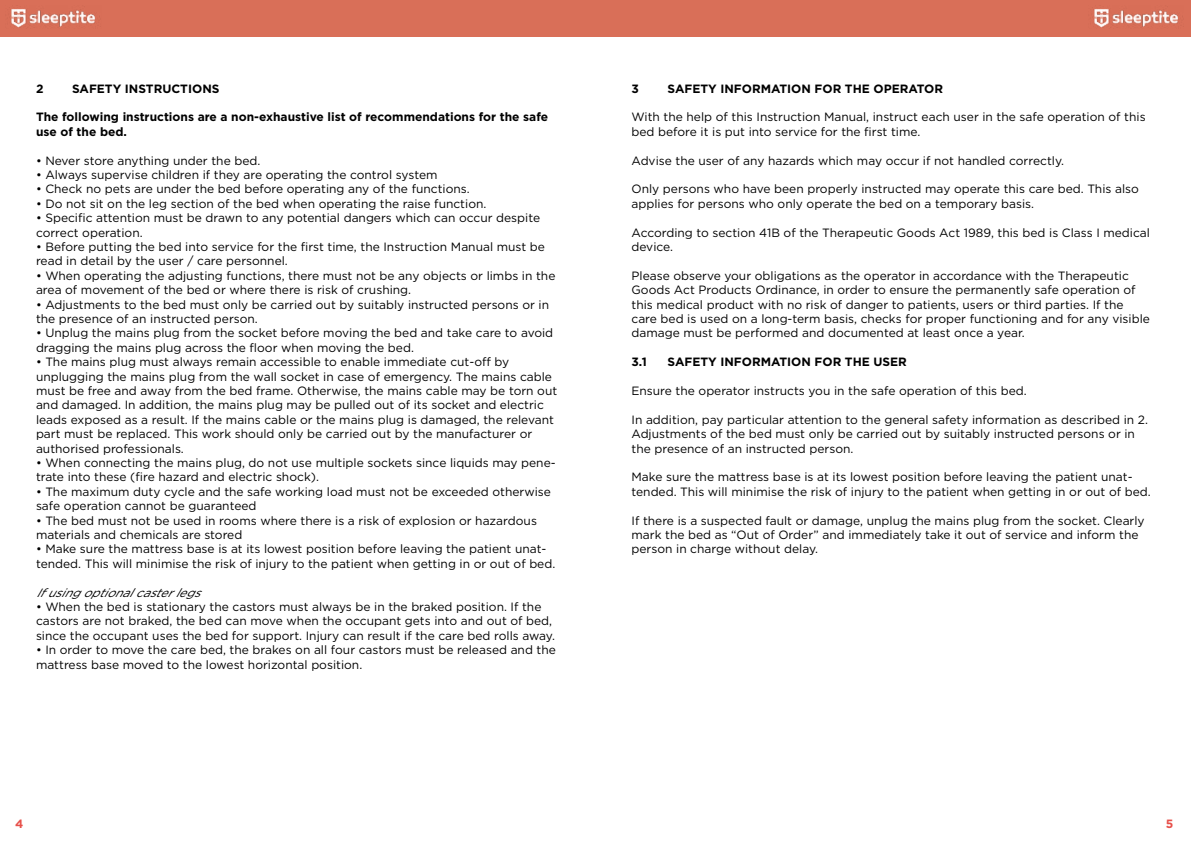
<style>
.page{position:relative;width:1191px;height:842px;background:#fff}
.page>*{position:absolute;margin:0;border:0;box-sizing:border-box;transform-origin:0 0}
.t1{font:12px/14.4px "Gotham";color:#000}
.t2{font:700 12px/14.4px "Gotham";color:#000}
.t3{font:italic 12px "Gotham";color:#000}
.t4{font:700 12px "Gotham";color:#e7504a}
</style>
<div class="page">
<div style="left:0;top:0;width:595px;height:37px;background:#d96f58"></div>
<img style="left:10px;top:9px;width:90px;height:19px">
<div style="left:595px;top:0;width:596px;height:37px;background:#d96f58"></div>
<img style="left:1093px;top:9px;width:90px;height:19px">
<p class="t2" style="left:36px;top:81px;width:9px">2</p>
<p class="t2" style="left:72px;top:81px;width:149px">SAFETY INSTRUCTIONS</p>
<p class="t2" style="left:36px;top:110px;width:513px">The following instructions are a non-exhaustive list of recommendations for the safe use of the bed.</p>
<p class="t1" style="left:36px;top:153px;width:226px">• Never store anything under the bed.</p>
<p class="t1" style="left:36px;top:167px;width:403px">• Always supervise children if they are operating the control system</p>
<p class="t1" style="left:36px;top:182px;width:435px">• Check no pets are under the bed before operating any of the functions.</p>
<p class="t1" style="left:36px;top:196px;width:452px">• Do not sit on the leg section of the bed when operating the raise function.</p>
<p class="t1" style="left:36px;top:211px;width:505px">• Specific attention must be drawn to any potential dangers which can occur despite correct operation.</p>
<p class="t1" style="left:36px;top:239px;width:510px">• Before putting the bed into service for the first time, the Instruction Manual must be read in detail by the user / care personnel.</p>
<p class="t1" style="left:36px;top:268px;width:521px">• When operating the adjusting functions, there must not be any objects or limbs in the area of movement of the bed or where there is risk of crushing.</p>
<p class="t1" style="left:36px;top:297px;width:514px">• Adjustments to the bed must only be carried out by suitably instructed persons or in the presence of an instructed person.</p>
<p class="t1" style="left:36px;top:326px;width:519px">• Unplug the mains plug from the socket before moving the bed and take care to avoid dragging the mains plug across the floor when moving the bed.</p>
<p class="t1" style="left:36px;top:355px;width:523px">• The mains plug must always remain accessible to enable immediate cut-off by unplugging the mains plug from the wall socket in case of emergency. The mains cable must be free and away from the bed frame. Otherwise, the mains cable may be torn out and damaged. In addition, the mains plug may be pulled out of its socket and electric leads exposed as a result. If the mains cable or the mains plug is damaged, the relevant part must be replaced. This work should only be carried out by the manufacturer or authorised professionals.</p>
<p class="t1" style="left:36px;top:455px;width:521px">• When connecting the mains plug, do not use multiple sockets since liquids may pene&shy;trate into these (fire hazard and electric shock).</p>
<p class="t1" style="left:36px;top:484px;width:516px">• The maximum duty cycle and the safe working load must not be exceeded otherwise safe operation cannot be guaranteed</p>
<p class="t1" style="left:36px;top:513px;width:502px">• The bed must not be used in rooms where there is a risk of explosion or hazardous materials and chemicals are stored</p>
<p class="t1" style="left:36px;top:542px;width:521px">• Make sure the mattress base is at its lowest position before leaving the patient unat&shy;tended. This will minimise the risk of injury to the patient when getting in or out of bed.</p>
<p class="t3" style="left:36px;top:585px;width:174px">Ifusingoptionalcasterlegs</p>
<p class="t1" style="left:36px;top:599px;width:520px">• When the bed is stationary the castors must always be in the braked position. If the castors are not braked, the bed can move when the occupant gets into and out of bed, since the occupant uses the bed for support. Injury can result if the care bed rolls away.</p>
<p class="t1" style="left:36px;top:643px;width:521px">• In order to move the care bed, the brakes on all four castors must be released and the mattress base moved to the lowest horizontal position.</p>
<p class="t2" style="left:631px;top:81px;width:9px">3</p>
<p class="t2" style="left:667px;top:81px;width:277px">SAFETY INFORMATION FOR THE OPERATOR</p>
<p class="t1" style="left:631px;top:110px;width:516px">With the help of this Instruction Manual, instruct each user in the safe operation of this bed before it is put into service for the first time.</p>
<p class="t1" style="left:631px;top:153px;width:434px">Advise the user of any hazards which may occur if not handled correctly.</p>
<p class="t1" style="left:631px;top:182px;width:509px">Only persons who have been properly instructed may operate this care bed. This also applies for persons who only operate the bed on a temporary basis.</p>
<p class="t1" style="left:631px;top:225px;width:520px">According to section 41B of the Therapeutic Goods Act 1989, this bed is Class I medical device.</p>
<p class="t1" style="left:631px;top:268px;width:520px">Please observe your obligations as the operator in accordance with the Therapeutic Goods Act Products Ordinance, in order to ensure the permanently safe operation of this medical product with no risk of danger to patients, users or third parties. If the care bed is used on a long-term basis, checks for proper functioning and for any visible damage must be performed and documented at least once a year.</p>
<p class="t2" style="left:631px;top:355px;width:17px">3.1</p>
<p class="t2" style="left:667px;top:355px;width:241px">SAFETY INFORMATION FOR THE USER</p>
<p class="t1" style="left:631px;top:383px;width:397px">Ensure the operator instructs you in the safe operation of this bed.</p>
<p class="t1" style="left:631px;top:412px;width:518px">In addition, pay particular attention to the general safety information as described in 2.<br>Adjustments of the bed must only be carried out by suitably instructed persons or in the presence of an instructed person.</p>
<p class="t1" style="left:631px;top:470px;width:521px">Make sure the mattress base is at its lowest position before leaving the patient unat&shy;tended. This will minimise the risk of injury to the patient when getting in or out of bed.</p>
<p class="t1" style="left:631px;top:513px;width:515px">If there is a suspected fault or damage, unplug the mains plug from the socket. Clearly mark the bed as “Out of Order” and immediately take it out of service and inform the person in charge without delay.</p>
<p class="t4" style="left:15px;top:815px;width:10px">4</p>
<p class="t4" style="left:1166px;top:815px;width:9px">5</p>
</div>
